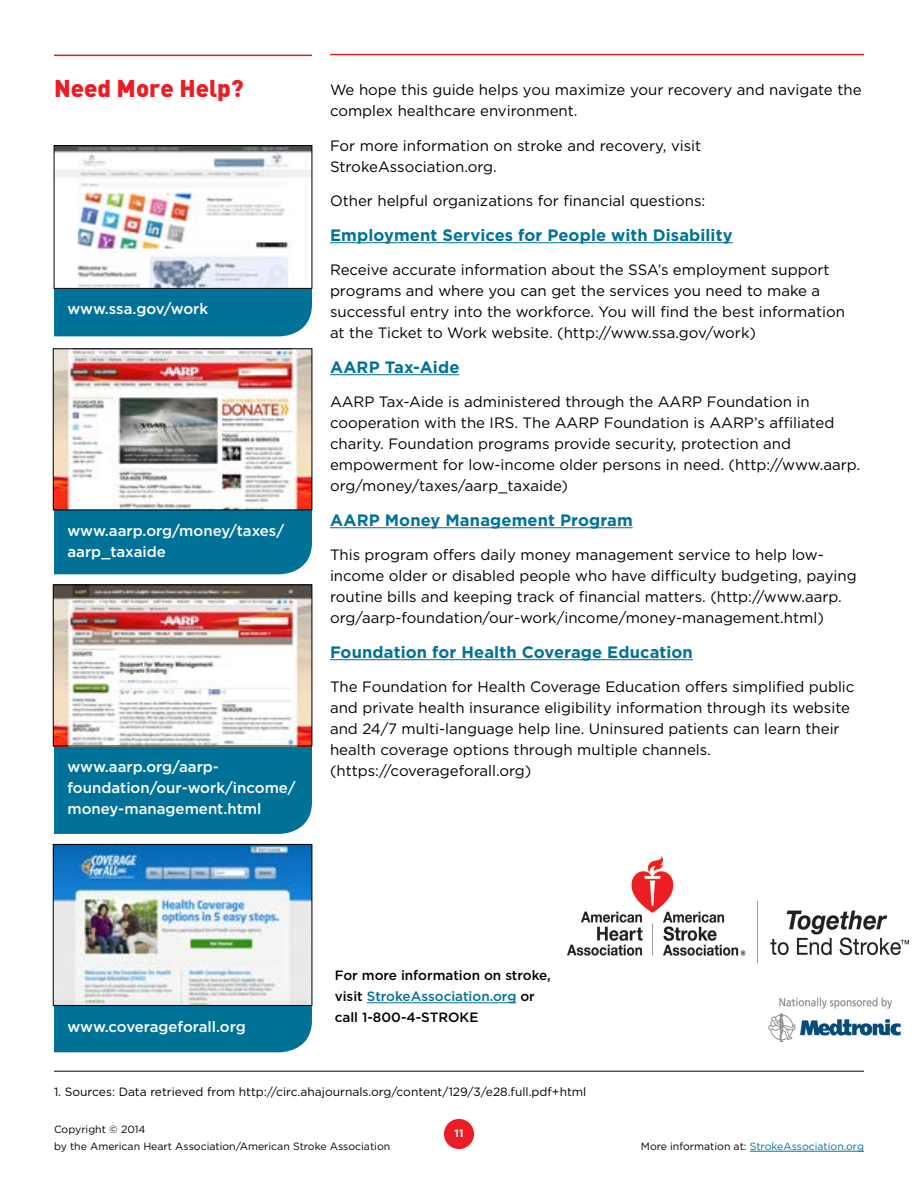
<style>
.page{position:relative;width:918px;height:1188px;background:#fff}
.page>*{position:absolute;margin:0;border:0;box-sizing:border-box;transform-origin:0 0}
.t1{font:24px "DIN Black Alternate";color:#ed1c24}
.t2{font:700 16.5px "Gotham";letter-spacing:.005em;color:#007298}
.t3{font:15px/21px "Gotham";color:#000}
.t4{font:500 15px/21px "Gotham";color:#fff}
.t5{font:500 13.5px/21px "Gotham";color:#000}
.t6{font:12px "Gotham";color:#000}
.t7{font:700 10.65px "Gotham";color:#fff}
.t8{font:10.5px/16.5px "Gotham";color:#000}
.t9{font:10.5px "Gotham";color:#007298}
.s1{color:#007298}
.s2{color:#000}
</style>
<div class="page">
<div style="left:444px;top:1119px;width:30px;height:30px;background:#ed1c24;border-radius:50%"></div>
<hr style="left:750px;top:1151px;width:114px;height:1px;background:#007298">
<hr style="left:330px;top:54px;width:534px;height:1px;background:#ed1c24">
<hr style="left:330px;top:242px;width:403px;height:1px;background:#007298">
<hr style="left:330px;top:374px;width:129px;height:1px;background:#007298">
<hr style="left:330px;top:527px;width:303px;height:1px;background:#007298">
<hr style="left:330px;top:659px;width:363px;height:1px;background:#007298">
<hr style="left:54px;top:55px;width:258px;height:1px;background:#ed1c24">
<div style="left:54px;top:288px;width:258px;height:48px;background:#007298"></div>
<div style="left:54px;top:746px;width:258px;height:88px;background:#007298"></div>
<div style="left:54px;top:510px;width:258px;height:64px;background:#007298"></div>
<div style="left:54px;top:1006px;width:258px;height:46px;background:#007298"></div>
<img style="left:56px;top:148px;width:254px;height:138px">
<img style="left:55px;top:351px;width:255px;height:157px">
<img style="left:55px;top:587px;width:255px;height:157px">
<div style="left:53px;top:585px;width:259px;height:161px;border:1px solid #000"></div>
<img style="left:55px;top:846px;width:255px;height:158px">
<div style="left:53px;top:844px;width:259px;height:162px;border:1px solid #000"></div>
<hr style="left:54px;top:1071px;width:810px;height:1px;background:#000">
<hr style="left:367px;top:1003px;width:149px;height:1px;background:#007298">
<img style="left:568px;top:856px;width:340px;height:185px">
<h1 class="t1" style="left:54px;top:72px;width:191px">Need More Help?</h1>
<p class="t4" style="left:68px;top:298px;width:142px">www.ssa.gov/work</p>
<p class="t4" style="left:68px;top:520px;width:218px">www.aarp.org/money/taxes/ aarp_taxaide</p>
<p class="t4" style="left:68px;top:756px;width:230px">www.aarp.org/aarp&shy;foundation/our-work/income/ money-management.html</p>
<p class="t3" style="left:330px;top:79px;width:533px">We hope this guide helps you maximize your recovery and navigate the complex healthcare environment.</p>
<p class="t3" style="left:330px;top:134px;width:373px">For more information on stroke and recovery, visit<br>StrokeAssociation.org.</p>
<p class="t3" style="left:330px;top:190px;width:377px">Other helpful organizations for financial questions:</p>
<p class="t2" style="left:330px;top:225px;width:404px">Employment Services for People with Disability</p>
<p class="t3" style="left:330px;top:259px;width:517px">Receive accurate information about the SSA’s employment support programs and where you can get the services you need to make a successful entry into the workforce. You will find the best information at the Ticket to Work website. (http://www.ssa.gov/work)</p>
<p class="t2" style="left:330px;top:357px;width:131px">AARP Tax-Aide</p>
<p class="t3" style="left:330px;top:391px;width:532px">AARP Tax-Aide is administered through the AARP Foundation in cooperation with the IRS. The AARP Foundation is AARP’s affiliated charity. Foundation programs provide security, protection and empowerment for low-income older persons in need. (http://www.aarp. org/money/taxes/aarp_taxaide)</p>
<p class="t2" style="left:330px;top:510px;width:304px">AARP Money Management Program</p>
<p class="t3" style="left:330px;top:544px;width:528px">This program offers daily money management service to help low&shy;income older or disabled people who have difficulty budgeting, paying routine bills and keeping track of financial matters. (http://www.aarp. org/aarp-foundation/our-work/income/money-management.html)</p>
<p class="t2" style="left:330px;top:642px;width:364px">Foundation for Health Coverage Education</p>
<p class="t3" style="left:330px;top:676px;width:526px">The Foundation for Health Coverage Education offers simplified public and private health insurance eligibility information through its website and 24/7 multi-language help line. Uninsured patients can learn their health coverage options through multiple channels. (https://coverageforall.org)</p>
<p class="t4" style="left:68px;top:1016px;width:180px">www.coverageforall.org</p>
<p class="t5" style="left:335px;top:964px;width:218px">For more information on stroke, visit <span class="s1">StrokeAssociation.org</span> or call 1-800-4-STROKE</p>
<p class="t6" style="left:54px;top:1085px;width:534px">1. Sources: Data retrieved from http://circ.ahajournals.org/content/129/3/e28.full.pdf+html</p>
<p class="t8" style="left:54px;top:1121px;width:338px">Copyright © 2014<br>by the American Heart Association/American Stroke Association</p>
<p class="t7" style="left:455px;top:1128px;width:10px">11</p>
<p class="t9" style="left:641px;top:1140px;width:225px"><span class="s2">More information at:</span> StrokeAssociation.org</p>
</div>
